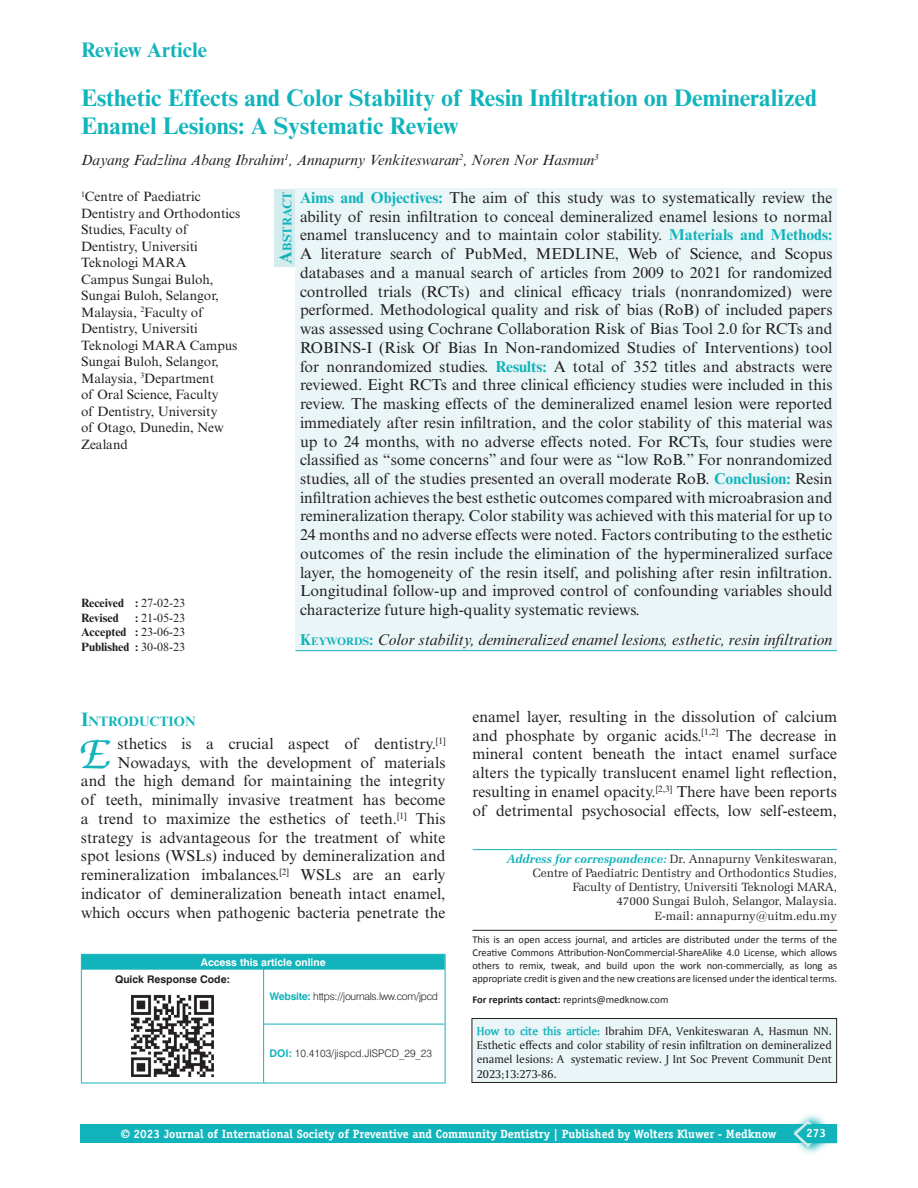
<style>
.page{position:relative;width:918px;height:1188px;background:#fff}
.page>*{position:absolute;margin:0;border:0;box-sizing:border-box;transform-origin:0 0}
.t1{font:italic 500 46.35px "Zapf Chancery IT Cby BT";color:#11b4bb}
.t2{font:700 24px/28.5px "Times New Roman MT Std";color:#11b4bb}
.t3{font:700 21px "Times New Roman MT Std";color:#11b4bb}
.t4{font:15.75px/18.8px "Times New Roman MT Std";color:#231f20;text-align:justify}
.t5{font:italic 15.75px "Times New Roman MT Std";color:#231f20}
.t6{font:italic 15px "Times New Roman MT Std";color:#231f20}
.t7{font:700 13.65px "Times New Roman MT Std";color:#11b4bb}
.t8{font:13.5px/16.5px "Times New Roman MT Std";color:#231f20}
.t9{font:700 12.6px "Times New Roman MT Std";color:#11b4bb}
.t10{font:12px/14.2px "Zapf Elliptical 711 BT";color:#231f20;text-align:right}
.t11{font:12px/14.2px "Ameretto Normal";color:#231f20;text-align:justify}
.t12{font:700 12px "Officina Serif";color:#fff}
.t13{font:12px/14.7px "Times New Roman MT Std";color:#231f20;text-align:justify}
.t14{font:700 12px/14.7px "Times New Roman MT Std";color:#231f20}
.t15{font:700 12px "Officina Serif Std";color:#fff}
.t16{font:10.5px/12.8px "Calibri";letter-spacing:-.005em;color:#231f20;text-align:justify}
.t17{font:300 10.5px "Swiss 721 BT";letter-spacing:-.025em;color:#231f20}
.t18{font:300 10.5px "Swiss 721 BT";color:#231f20}
.t19{font:700 10.5px "Swiss 721 BT";color:#fff}
.t20{font:700 10.5px "Swiss 721 BT";color:#231f20}
.s1{font-weight:400}
.s2{font-weight:700}
.s3{font-size:18px}
.s4{font-weight:700;color:#11b4bb}
.s5{font-weight:700;font-style:normal;color:#11b4bb}
.s6{font-weight:700;font-style:normal;font-size:10.95px;color:#11b4bb}
.s7{font-size:19.5px}
.s8{font-weight:700;font-style:italic;color:#11b4bb}
.s9{font-family:"Ameretto";font-weight:700;color:#11b4bb}
.s10{font-family:"Gandhari Unicode"}
</style>
<div class="page">
<div style="left:81px;top:1124px;width:756px;height:19px;background:#11b4bb"></div>
<svg style="left:799px;top:1114px;width:25px;height:40px"></svg>
<svg style="left:793px;top:1120px;width:44px;height:27px"></svg>
<hr style="left:473px;top:849px;width:364px;height:1px;background:#11b4bb">
<hr style="left:472px;top:930px;width:365px;height:1px;background:#231f20">
<div style="left:472px;top:1019px;width:365px;height:63px;background:#eaf5f7"></div>
<div style="left:472px;top:1018px;width:365px;height:65px;border:1px solid #231f20"></div>
<div style="left:296px;top:189px;width:541px;height:431px;background:#eaf5f7"></div>
<div style="left:296px;top:615px;width:541px;height:36px;background:#eaf5f7"></div>
<hr style="left:296px;top:650px;width:541px;height:1px;background:#11b4bb">
<div style="left:274px;top:189px;width:22px;height:78px;background:#d5ecee"></div>
<svg style="left:445px;top:955px;width:1px;height:14px"></svg>
<hr style="left:81px;top:1083px;width:183px;height:1px;background:#11b4bb">
<svg style="left:81px;top:955px;width:1px;height:14px"></svg>
<hr style="left:81px;top:954px;width:183px;height:1px;background:#11b4bb">
<hr style="left:264px;top:954px;width:182px;height:1px;background:#11b4bb">
<hr style="left:81px;top:969px;width:1px;height:55px;background:#11b4bb">
<hr style="left:81px;top:1024px;width:1px;height:59px;background:#11b4bb">
<hr style="left:81px;top:969px;width:183px;height:1px;background:#11b4bb">
<hr style="left:263px;top:969px;width:1px;height:55px;background:#11b4bb">
<hr style="left:264px;top:969px;width:182px;height:1px;background:#11b4bb">
<hr style="left:445px;top:969px;width:1px;height:55px;background:#11b4bb">
<hr style="left:263px;top:1024px;width:1px;height:59px;background:#11b4bb">
<hr style="left:263px;top:1024px;width:183px;height:1px;background:#11b4bb">
<hr style="left:445px;top:1024px;width:1px;height:59px;background:#11b4bb">
<hr style="left:264px;top:1083px;width:182px;height:1px;background:#11b4bb">
<div style="left:82px;top:954px;width:363px;height:15px;background:#11b4bb"></div>
<img style="left:131px;top:994px;width:83px;height:83px">
<h3 class="t3" style="left:81px;top:37px;width:127px">Review Article</h3>
<h2 class="t2" style="left:81px;top:83px;width:738px">Esthetic Effects and Color Stability of Resin Infiltration on Demineralized<br>Enamel Lesions: A Systematic Review</h2>
<p class="t6" style="left:81px;top:151px;width:519px">Dayang Fadzlina Abang Ibrahim<sup>1</sup>, Annapurny Venkiteswaran<sup>2</sup>, Noren Nor Hasmun<sup>3</sup></p>
<p class="t8" style="left:81px;top:188px;width:161px"><sup>1</sup>Centre of Paediatric<br>Dentistry and Orthodontics<br>Studies, Faculty of<br>Dentistry, Universiti<br>Teknologi MARA<br>Campus Sungai Buloh,<br>Sungai Buloh, Selangor,<br>Malaysia, <sup>2</sup>Faculty of<br>Dentistry, Universiti<br>Teknologi MARA Campus<br>Sungai Buloh, Selangor,<br>Malaysia, <sup>3</sup>Department<br>of Oral Science, Faculty<br>of Dentistry, University<br>of Otago, Dunedin, New<br>Zealand</p>
<p class="t14" style="left:81px;top:595px;width:106px">Received : <span class="s1">27-02-23<br></span>Revised</p>
<p class="t13" style="left:81px;top:610px;width:106px;text-indent:54px"><span class="s2">:</span> 21-05-23<br><span class="s2">Accepted :</span> 23-06-23<br><span class="s2">Published :</span> 30-08-23</p>
<p class="t9" style="left:279px;top:264px;width:74px;rotate:-90deg"><span class="s3">A</span>BSTRACT</p>
<p class="t4" style="left:300px;top:188px;width:534px"><span class="s4">Aims and Objectives:</span> The aim of this study was to systematically review the ability of resin infiltration to conceal demineralized enamel lesions to normal enamel translucency and to maintain color stability. <span class="s4">Materials and Methods:<br></span>A literature search of PubMed, MEDLINE, Web of Science, and Scopus databases and a manual search of articles from 2009 to 2021 for randomized controlled trials (RCTs) and clinical efficacy trials (nonrandomized) were performed. Methodological quality and risk of bias (RoB) of included papers was assessed using Cochrane Collaboration Risk of Bias Tool 2.0 for RCTs and ROBINS-I (Risk Of Bias In Non-randomized Studies of Interventions) tool for nonrandomized studies. <span class="s4">Results:</span> A total of 352 titles and abstracts were reviewed. Eight RCTs and three clinical efficiency studies were included in this review. The masking effects of the demineralized enamel lesion were reported immediately after resin infiltration, and the color stability of this material was up to 24 months, with no adverse effects noted. For RCTs, four studies were classified as “some concerns” and four were as “low RoB.” For nonrandomized studies, all of the studies presented an overall moderate RoB. <span class="s4">Conclusion:</span> Resin infiltration achieves the best esthetic outcomes compared with microabrasion and remineralization therapy. Color stability was achieved with this material for up to 24 months and no adverse effects were noted. Factors contributing to the esthetic outcomes of the resin include the elimination of the hypermineralized surface layer, the homogeneity of the resin itself, and polishing after resin infiltration.<br>Longitudinal follow-up and improved control of confounding variables should characterize future high-quality systematic reviews.</p>
<p class="t5" style="left:300px;top:630px;width:534px"><span class="s5">K</span><span class="s6">EYWORDS</span><span class="s5">:</span> Color stability, demineralized enamel lesions, esthetic, resin infiltration</p>
<p class="t7" style="left:81px;top:713px;width:116px"><span class="s7">I</span>NTRODUCTION</p>
<h1 class="t1" style="left:80px;top:728px;width:34px">E</h1>
<p class="t4" style="left:81px;top:734px;width:366px;text-align:right">sthetics is a crucial aspect of dentistry.<sup>[1] </sup>Nowadays, with the development of materials<br>and the high demand for maintaining the integrity of teeth, minimally invasive treatment has become a trend to maximize the esthetics of teeth.<sup>[1]</sup> This strategy is advantageous for the treatment of white spot lesions (WSLs) induced by demineralization and remineralization imbalances.<sup>[2]</sup> WSLs are an early indicator of demineralization beneath intact enamel, which occurs when pathogenic bacteria penetrate the</p>
<p class="t19" style="left:201px;top:955px;width:126px">Access this article online</p>
<p class="t20" style="left:115px;top:972px;width:116px">Quick Response Code:</p>
<p class="t17" style="left:270px;top:990px;width:170px"><span class="s4">Website:</span> https://journals.lww.com/jpcd</p>
<p class="t18" style="left:270px;top:1047px;width:164px"><span class="s4">DOI:</span> 10.4103/jispcd.JISPCD_29_23</p>
<p class="t4" style="left:472px;top:707px;width:366px">enamel layer, resulting in the dissolution of calcium and phosphate by organic acids.<sup>[1,2]</sup> The decrease in mineral content beneath the intact enamel surface alters the typically translucent enamel light reflection, resulting in enamel opacity.<sup>[2,3]</sup> There have been reports of detrimental psychosocial effects, low self-esteem,</p>
<p class="t10" style="left:507px;top:851px;width:332px"><span class="s8">Address for correspondence:</span> Dr. Annapurny Venkiteswaran, Centre of Paediatric Dentistry and Orthodontics Studies, Faculty of Dentistry, Universiti Teknologi MARA,<br>47000 Sungai Buloh, Selangor, Malaysia.<br>E-mail: annapurny@uitm.edu.my</p>
<p class="t16" style="left:472px;top:934px;width:366px">This is an open access journal, and articles are distributed under the terms of the Creative Commons Attribution-NonCommercial-ShareAlike 4.0 License, which allows others to remix, tweak, and build upon the work non-commercially, as long as appropriate credit is given and the new creations are licensed under the identical terms.</p>
<p class="t16" style="left:472px;top:993px;width:198px"><span class="s2">For reprints contact:</span> reprints@medknow.com</p>
<p class="t11" style="left:477px;top:1024px;width:356px"><span class="s9">How to cite this article:</span> Ibrahim DFA, Venkiteswaran A, Hasmun NN.<br>Esthetic effects and color stability of resin infiltration on demineralized enamel lesions: A systematic review. J Int Soc Prevent Communit Dent 2023;13:273-86.</p>
<p class="t12" style="left:121px;top:1127px;width:657px"><span class="s10">©</span> 2023 Journal of International Society of Preventive and Community Dentistry | Published by Wolters Kluwer ‑ Medknow</p>
<p class="t15" style="left:806px;top:1126px;width:22px">273</p>
</div>
